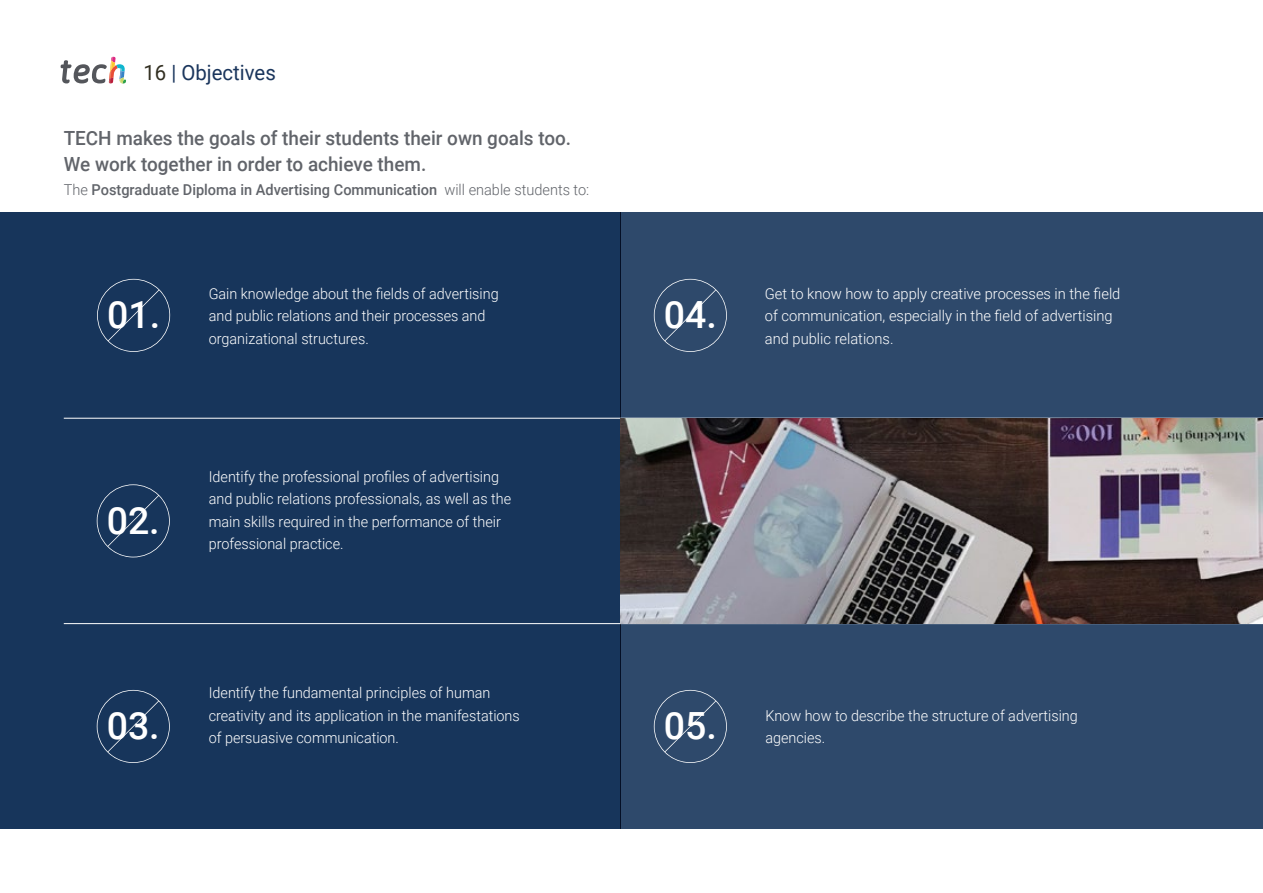
<style>
.page{position:relative;width:1263px;height:893px;background:#fff}
.page>*{position:absolute;margin:0;border:0;box-sizing:border-box;transform-origin:0 0}
.t1{font:500 37.5px "Roboto";color:#fff}
.t2{font:21px "Roboto";color:#1a355c}
.t3{font:500 19.5px/25.5px "Roboto";color:#61646a}
.t4{font:300 15px/22.5px "Roboto";color:#fff;scale:.96 1}
.t5{font:300 15px/22.5px "Roboto";color:#fff}
.t6{font:500 15px "Roboto";color:#61646a}
.s1{color:#312e20}
.s2{font-weight:300}
</style>
<div class="page">
<div style="left:0;top:213px;width:621px;height:616px;background:#17355b"></div>
<div style="left:621px;top:213px;width:642px;height:616px;background:#2e496b"></div>
<svg style="left:97px;top:279px;width:73px;height:73px"></svg>
<svg style="left:97px;top:484px;width:73px;height:73px"></svg>
<svg style="left:654px;top:690px;width:73px;height:73px"></svg>
<svg style="left:97px;top:690px;width:73px;height:73px"></svg>
<svg style="left:654px;top:279px;width:73px;height:73px"></svg>
<hr style="left:64px;top:418px;width:1199px;height:1px;background:#fff">
<hr style="left:64px;top:623px;width:1199px;height:1px;background:#fff">
<svg style="left:61px;top:57px;width:65px;height:27px"></svg>
<img style="left:621px;top:418px;width:642px;height:205px">
<h2 class="t2" style="left:144px;top:57px;width:134px"><span class="s1">16</span> | Objectives</h2>
<h3 class="t3" style="left:64px;top:125px;width:509px">TECH makes the goals of their students their own goals too.<br>We work together in order to achieve them.</h3>
<p class="t6" style="left:64px;top:179px;width:527px"><span class="s2">The</span> Postgraduate Diploma in Advertising Communication <span class="s2">will enable students to:</span></p>
<h1 class="t1" style="left:107px;top:288px;width:55px">01.</h1>
<h1 class="t1" style="left:107px;top:494px;width:55px">02.</h1>
<p class="t4" style="left:209px;top:281px;width:304px">Gain knowledge about the fields of advertising and public relations and their processes and organizational structures.</p>
<p class="t4" style="left:209px;top:464px;width:316px">Identify the professional profiles of advertising and public relations professionals, as well as the main skills required in the performance of their professional practice.</p>
<h1 class="t1" style="left:107px;top:699px;width:55px">03.</h1>
<p class="t4" style="left:209px;top:681px;width:326px">Identify the fundamental principles of human creativity and its application in the manifestations of persuasive communication.</p>
<h1 class="t1" style="left:664px;top:288px;width:55px">04.</h1>
<p class="t5" style="left:765px;top:281px;width:357px">Get to know how to apply creative processes in the field of communication, especially in the field of advertising and public relations.</p>
<h1 class="t1" style="left:664px;top:699px;width:55px">05.</h1>
<p class="t4" style="left:765px;top:704px;width:327px">Know how to describe the structure of advertising agencies.</p>
</div>
